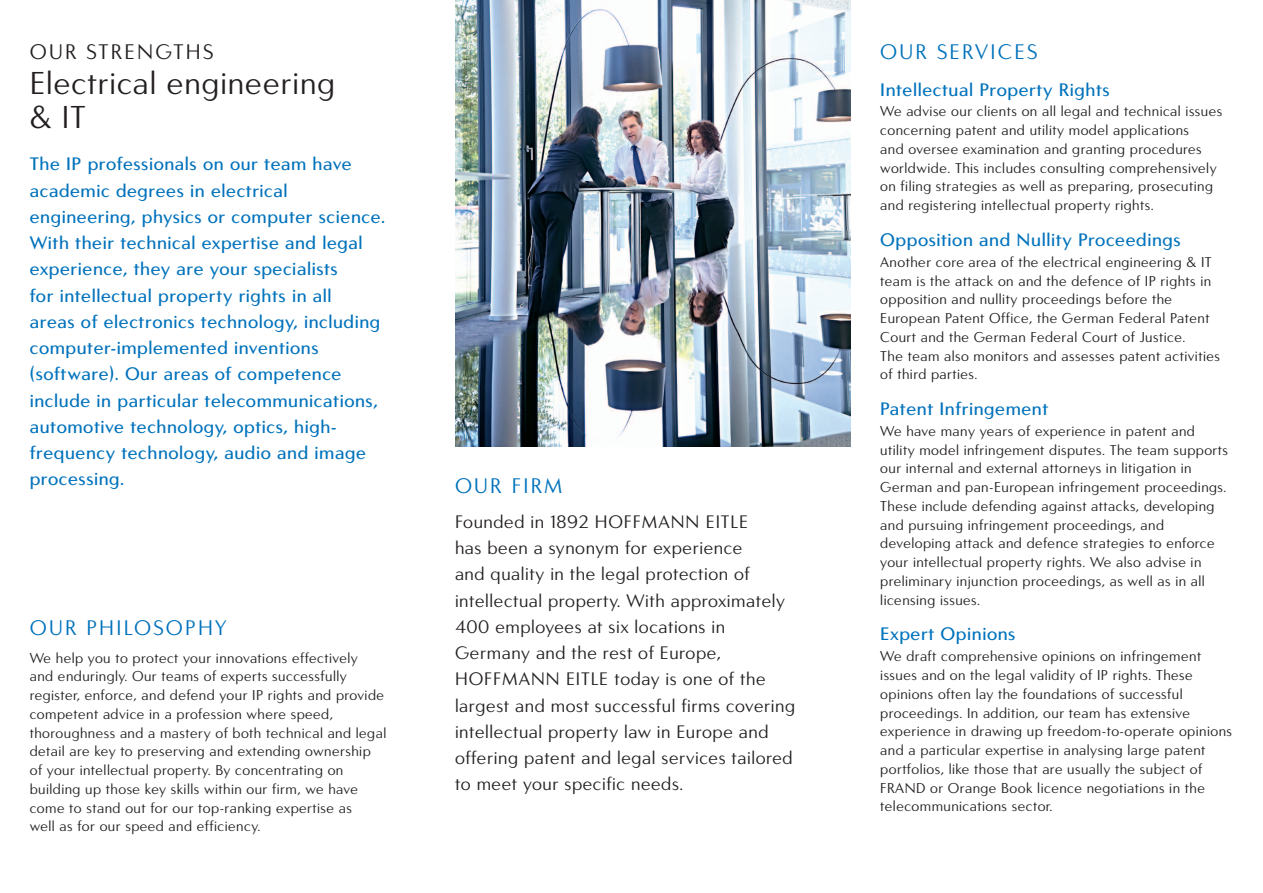
<style>
.page{position:relative;width:1263px;height:893px;background:#fff}
.page>*{position:absolute;margin:0;border:0;box-sizing:border-box;transform-origin:0 0}
.t1{font:31.5px/34.5px "Carisma";color:#231f20}
.t2{font:21px "Carisma";letter-spacing:.105em;color:#0072bc}
.t3{font:21px "Carisma";letter-spacing:.105em;color:#231f20}
.t4{font:500 18px/26.2px "Carisma";letter-spacing:.03em;color:#0072bc}
.t5{font:18px/26.2px "Carisma";letter-spacing:.03em;color:#231f20}
.t6{font:14.25px/18.8px "Carisma";letter-spacing:.03em;color:#231f20}
</style>
<div class="page">
<img style="left:455px;top:0;width:395px;height:446px">
<h2 class="t3" style="left:30px;top:40px;width:185px">OU r Strengths</h2>
<h1 class="t1" style="left:30px;top:67px;width:307px">Electrical engineering &amp; IT</h1>
<p class="t4" style="left:30px;top:151px;width:357px">The IP professionals on our team have academic degrees in electrical engineering, physics or computer science.<br>With their technical expertise and legal experience, they are your specialists<br>for intellectual property rights in all<br>areas of electronics technology, including computer-implemented inventions (software). Our areas of competence include in particular telecommunications, automotive technology, optics, high&shy;frequency technology, audio and image processing.</p>
<h2 class="t2" style="left:30px;top:616px;width:198px">our philosophy</h2>
<p class="t6" style="left:30px;top:649px;width:358px">We help you to protect your innovations effectively<br>and enduringly. Our teams of experts successfully register, enforce, and defend your I P rights and provide competent advice in a profession where speed, thoroughness and a mastery of both technical and legal detail are key to preserving and extending ownership of your intellectual property. By concentrating on building up those key skills within our firm, we have come to stand out for our top-ranking expertise as<br>well as for our speed and efficiency.</p>
<h2 class="t2" style="left:455px;top:474px;width:107px">our firm</h2>
<p class="t5" style="left:455px;top:509px;width:218px">Founded in 1892 HO FFMANN</p>
<p class="t5" style="left:455px;top:509px;width:331px;text-indent:251px">EITLE<br>has been a synonym for experience<br>and quality in the legal protection of intellectual property. With approximately<br>400 employees at six locations in<br>Germany and the rest of Europe,<br>HOFFMANN</p>
<p class="t5" style="left:455px;top:667px;width:342px;text-indent:111px">EIT LE today is one of the largest and most successful firms covering intellectual property law in Europe and offering patent and legal services tailored to meet your specific needs.</p>
<h2 class="t2" style="left:880px;top:40px;width:159px">our services</h2>
<p class="t4" style="left:880px;top:77px;width:231px">Intellectual Property Rights</p>
<p class="t6" style="left:880px;top:103px;width:344px">We advise our clients on all legal and technical issues concerning patent and utility model applications<br>and oversee examination and granting procedures worldwide. This includes consulting comprehensively on filing strategies as well as preparing, prosecuting and registering intellectual property rights.</p>
<p class="t4" style="left:880px;top:227px;width:302px">Opposition and Nullity Proceedings</p>
<p class="t6" style="left:880px;top:253px;width:341px">Another core area of the electrical engineering &amp; IT team is the attack on and the defence of I P rights in opposition and nullity proceedings before the European Patent Office, the German Federal Patent Court and the German Federal Court of Justice.<br>The team also monitors and assesses patent activities of third parties.</p>
<p class="t4" style="left:880px;top:396px;width:170px">Patent Infringement</p>
<p class="t6" style="left:880px;top:422px;width:349px">We have many years of experience in patent and utility model infringement disputes. The team supports our internal and external attorneys in litigation in German and pan-European infringement proceedings.<br>These include defending against attacks, developing and pursuing infringement proceedings, and developing attack and defence strategies to enforce your intellectual property rights. We also advise in preliminary injunction proceedings, as well as in all licensing issues.</p>
<p class="t4" style="left:880px;top:621px;width:137px">Expert Opinions</p>
<p class="t6" style="left:880px;top:648px;width:353px">We draft comprehensive opinions on infringement issues and on the legal validity of I P rights. These opinions often lay the foundations of successful proceedings. I n addition, our team has extensive experience in drawing up freedom-to-operate opinions and a particular expertise in analysing large patent portfolios, like those that are usually the subject of<br>FRAN</p>
<p class="t6" style="left:880px;top:779px;width:326px;text-indent:36px">D or Orange Book licence negotiations in the telecommunications sector.</p>
</div>
